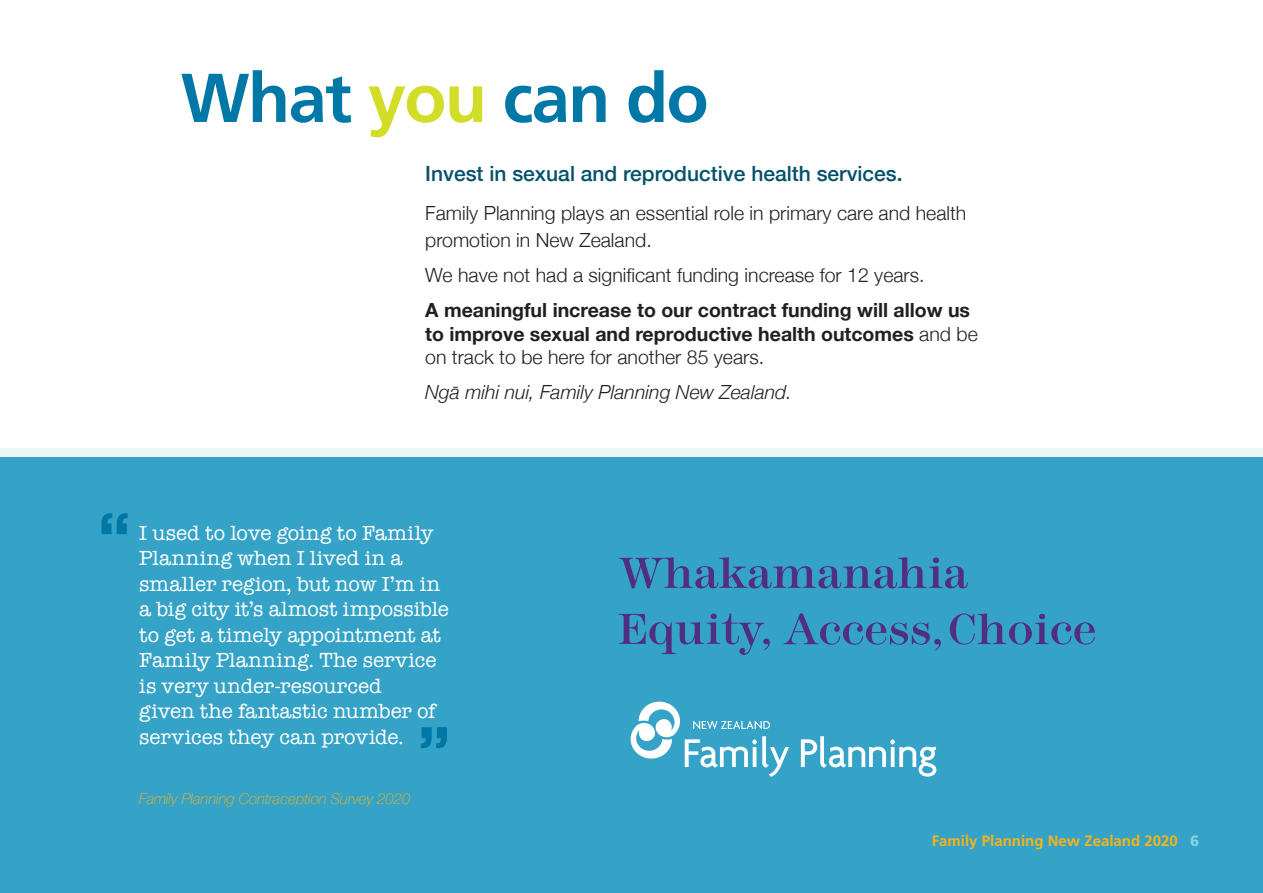
<style>
.page{position:relative;width:1263px;height:893px;background:#fff}
.page>*{position:absolute;margin:0;border:0;box-sizing:border-box;transform-origin:0 0}
.n{font:700 90px "Eurostile";color:#0078a7}
.NewMH1-BLUE{font:700 69px "Frutiger";letter-spacing:-.025em;color:#0078a7}
.Quote2{font:21px/25.5px "American Typewriter";color:#fff}
.intro{font:500 21px "Helvetica Neue";color:#04516b}
.n-2{font:700 19.5px/23.2px "Helvetica Neue";color:#231f20}
.n-3{font:300 19.5px/27px "Helvetica Neue";color:#231f20}
.n-4{font:italic 300 19.5px "Helvetica Neue";color:#231f20}
.FP_survey{font:italic 100 15px "Helvetica Neue";color:#fbb316}
.FP_survey-2{font:700 15px "Frutiger";color:#fbb316}
.s1{color:#d2dd27}
.s2{font-weight:300}
.s3{font-weight:900;color:#87d1db}
</style>
<div class="page">
<div style="left:0;top:449px;width:1263px;height:444px;background:#ecf7f4"></div>
<div style="left:0;top:458px;width:1263px;height:435px;background:#34a3c7"></div>
<svg style="left:619px;top:557px;width:349px;height:31px"></svg>
<svg style="left:631px;top:702px;width:305px;height:75px"></svg>
<svg style="left:619px;top:613px;width:151px;height:42px"></svg>
<svg style="left:783px;top:613px;width:158px;height:37px"></svg>
<svg style="left:950px;top:613px;width:145px;height:32px"></svg>
<p class="NewMH1-BLUE" style="left:181px;top:57px;width:529px">What <span class="s1">you</span> can do</p>
<p class="intro" style="left:425px;top:157px;width:479px">Invest in sexual and reproductive health services.</p>
<p class="n-3" style="left:425px;top:198px;width:543px">Family Planning plays an essential role in primary care and health promotion in New Zealand.</p>
<p class="n-3" style="left:425px;top:260px;width:501px">We have not had a significant funding increase for 12 years.</p>
<p class="n-2" style="left:425px;top:299px;width:554px">A meaningful increase to our contract funding will allow us to improve sexual and reproductive health outcomes <span class="s2">and be on track to be here for another 85 years.</span></p>
<p class="n-4" style="left:425px;top:377px;width:368px">Ngā mihi nui, Family Planning New Zealand.</p>
<p class="n" style="left:98px;top:496px;width:35px">“</p>
<p class="Quote2" style="left:139px;top:519px;width:311px">I used to love going to Family<br>Planning when I lived in a smaller region, but now I’m in a big city it’s almost impossible to get a timely appointment at<br>Family Planning. The service is very under-resourced<br>given the fantastic number of services they can provide.</p>
<h1 class="n" style="left:417px;top:709px;width:35px">”</h1>
<p class="FP_survey" style="left:139px;top:787px;width:273px">Family Planning Contraception Survey 2020</p>
<p class="FP_survey-2" style="left:932px;top:832px;width:269px">Family Planning New Zealand 2020 <span class="s3">6</span></p>
</div>
